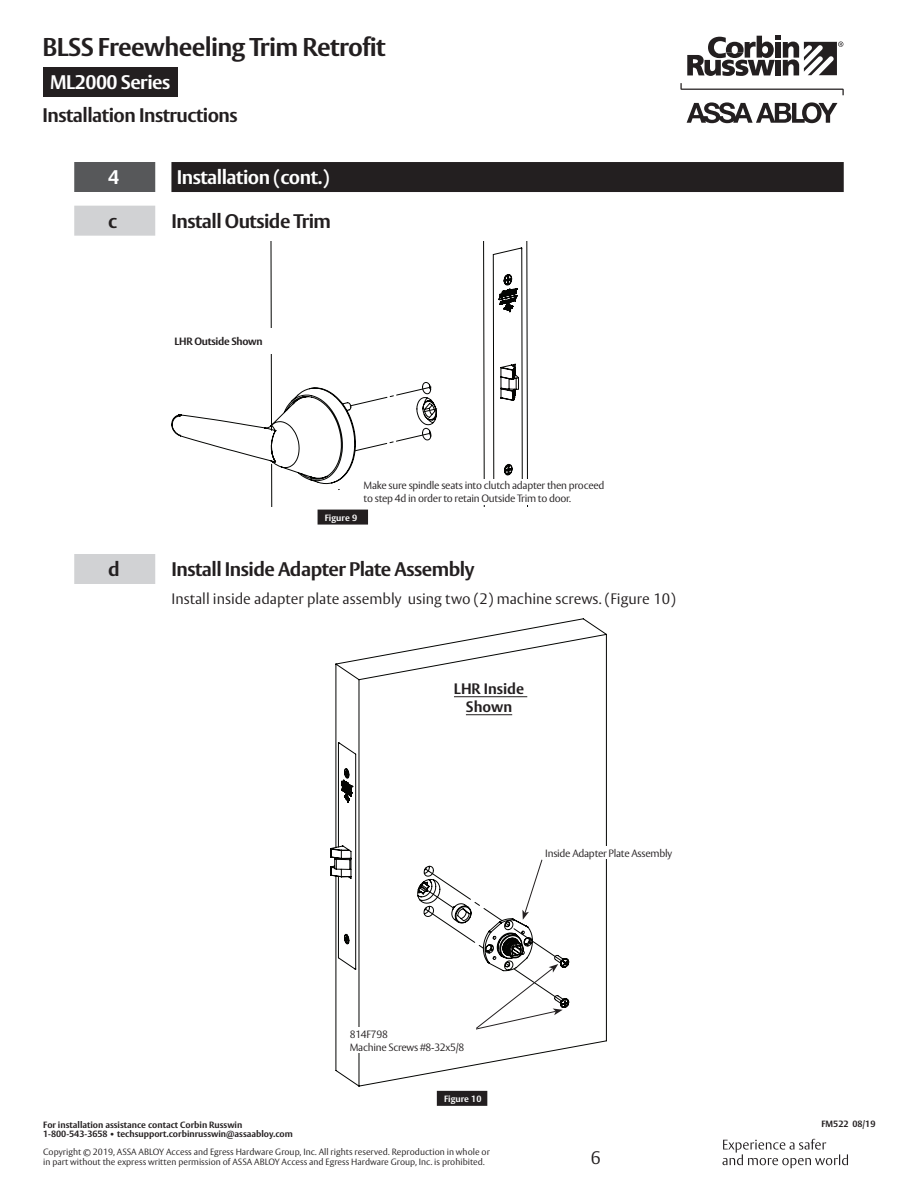
<style>
.page{position:relative;width:918px;height:1188px;background:#fff}
.page>*{position:absolute;margin:0;border:0;box-sizing:border-box;transform-origin:0 0}
.t1{font:700 25.5px "ASSA Vesta";letter-spacing:-.025em;color:#231f20}
.t2{font:700 19.5px "ASSA Vesta";letter-spacing:-.025em;color:#231f20}
.t3{font:700 19.5px "ASSA Vesta";letter-spacing:-.025em;color:#fff}
.t4{font:300 18px "ASSA Vesta";color:#231f20}
.t5{font:300 15px "ASSA Vesta";color:#231f20}
.t6{font:700 15px/18px "ASSA Vesta";color:#231f20;text-align:center}
.t7{font:300 10.5px/12.6px "ASSA Vesta";letter-spacing:-.025em;color:#231f20}
.t8{font:700 10.5px "ASSA Vesta";letter-spacing:-.025em;color:#231f20}
.t9{font:300 9px/10.8px "ASSA Vesta";color:#231f20}
.t10{font:700 9px/9px "ASSA Vesta";color:#231f20}
.t11{font:700 9px "ASSA Vesta";color:#fff}
</style>
<div class="page">
<div style="left:43px;top:67px;width:135px;height:30px;background:#231f20"></div>
<svg style="left:680px;top:83px;width:164px;height:12px"></svg>
<svg style="left:687px;top:102px;width:150px;height:21px"></svg>
<svg style="left:687px;top:36px;width:156px;height:40px"></svg>
<svg style="left:722px;top:1139px;width:126px;height:29px"></svg>
<div style="left:74px;top:162px;width:81px;height:30px;background:#57585a"></div>
<div style="left:171px;top:162px;width:673px;height:30px;background:#231f20"></div>
<div style="left:74px;top:206px;width:81px;height:30px;background:#d1d2d4"></div>
<div style="left:318px;top:510px;width:50px;height:15px;background:#231f20"></div>
<svg style="left:270px;top:241px;width:258px;height:266px"></svg>
<svg style="left:171px;top:247px;width:352px;height:255px"></svg>
<div style="left:172px;top:328px;width:103px;height:25px;background:#fff"></div>
<div style="left:361px;top:479px;width:251px;height:25px;background:#fff"></div>
<div style="left:74px;top:554px;width:81px;height:30px;background:#d1d2d4"></div>
<div style="left:437px;top:1091px;width:50px;height:15px;background:#231f20"></div>
<svg style="left:330px;top:618px;width:277px;height:468px"></svg>
<div style="left:348px;top:1028px;width:128px;height:25px;background:#fff"></div>
<div style="left:543px;top:847px;width:144px;height:12px;background:#fff"></div>
<svg style="left:421px;top:859px;width:142px;height:171px"></svg>
<div style="left:435px;top:678px;width:109px;height:38px;background:#fff"></div>
<hr style="left:454px;top:696px;width:73px;height:1px;background:#231f20">
<hr style="left:466px;top:714px;width:46px;height:1px;background:#231f20">
<h1 class="t1" style="left:43px;top:31px;width:345px">BLSS Freewheeling Trim Retrofit</h1>
<h2 class="t3" style="left:50px;top:70px;width:122px">ML2000 Series</h2>
<h2 class="t2" style="left:43px;top:103px;width:197px">Installation Instructions</h2>
<h2 class="t3" style="left:108px;top:166px;width:13px">4</h2>
<h2 class="t3" style="left:177px;top:166px;width:154px">Installation (cont.)</h2>
<h2 class="t2" style="left:108px;top:209px;width:11px">c</h2>
<h2 class="t2" style="left:171px;top:209px;width:161px">Install Outside Trim</h2>
<p class="t8" style="left:175px;top:335px;width:90px">LHR Outside Shown</p>
<p class="t7" style="left:364px;top:480px;width:242px">Make sure spindle seats into clutch adapter then proceed to step 4d in order to retain Outside Trim to door.</p>
<p class="t11" style="left:325px;top:512px;width:34px">Figure 9</p>
<h2 class="t2" style="left:108px;top:558px;width:13px">d</h2>
<h2 class="t2" style="left:171px;top:558px;width:304px">Install Inside Adapter Plate Assembly</h2>
<h3 class="t5" style="left:171px;top:590px;width:506px">Install inside adapter plate assembly using two (2) machine screws. (Figure 10)</h3>
<h3 class="t6" style="left:454px;top:680px;width:72px">LHR Inside<br>Shown</h3>
<p class="t7" style="left:545px;top:848px;width:128px">Inside Adapter Plate Assembly</p>
<p class="t7" style="left:350px;top:1029px;width:116px">814F798<br>Machine Screws #8-32x5/8</p>
<p class="t10" style="left:43px;top:1121px;width:251px">For installation assistance contact Corbin Russwin<br>1-800-543-3658 • techsupport.corbinrusswin@assaabloy.com</p>
<p class="t11" style="left:444px;top:1094px;width:39px">Figure 10</p>
<p class="t9" style="left:43px;top:1147px;width:448px">Copyright © 2019, ASSA ABLOY Access and Egress Hardware Group, Inc. All rights reserved. Reproduction in whole or in part without the express written permission of ASSA ABLOY Access and Egress Hardware Group, Inc. is prohibited.</p>
<h3 class="t4" style="left:591px;top:1147px;width:12px">6</h3>
<p class="t10" style="left:821px;top:1120px;width:56px">FM522 08/19</p>
</div>
